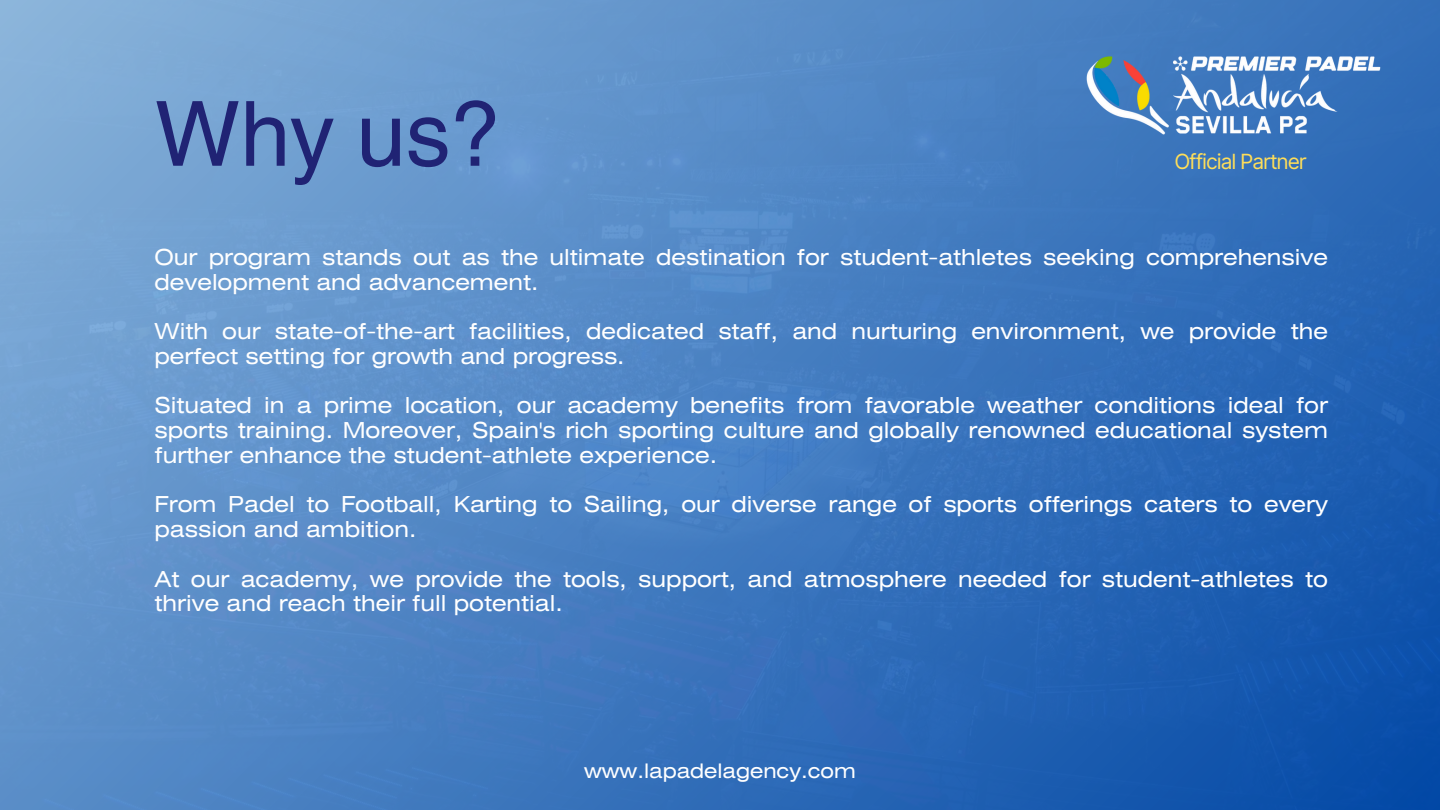
<style>
.page{position:relative;width:1440px;height:810px;background:#fff}
.page>*{position:absolute;margin:0;border:0;box-sizing:border-box;transform-origin:0 0}
.t1{font:90px "Helvetica World";color:#202374}
.t2{font:22px/24.8px "Helios Ext";color:#fff}
.t3{font:20.9px "Inter";letter-spacing:-.05em;color:#ffde59}
.t4{font:20px "Helios Ext";color:#fff}
</style>
<div class="page">
<img style="left:0;top:0;width:1440px;height:810px">
<img style="left:1059px;top:29px;width:349px;height:132px">
<p class="t1" style="left:155px;top:81px;width:348px">Why us?</p>
<p class="t3" style="left:1174px;top:149px;width:134px">Official Partner</p>
<p class="t2" style="left:155px;top:247px;width:1175px">Our program stands out as the ultimate destination for student-athletes seeking comprehensive development and advancement.</p>
<h1 class="t2" style="left:155px;top:321px;width:1175px">With our state-of-the-art facilities, dedicated staff, and nurturing environment, we provide the perfect setting for growth and progress.</h1>
<p class="t2" style="left:155px;top:395px;width:1175px;text-align:justify">Situated in a prime location, our academy benefits from favorable weather conditions ideal for sports training. Moreover, Spain's rich sporting culture and globally renowned educational system further enhance the student-athlete experience.</p>
<p class="t2" style="left:155px;top:494px;width:1175px">From Padel to Football, Karting to Sailing, our diverse range of sports offerings caters to every passion and ambition.</p>
<p class="t2" style="left:155px;top:568px;width:1175px">At our academy, we provide the tools, support, and atmosphere needed for student-athletes to thrive and reach their full potential.</p>
<p class="t4" style="left:584px;top:764px;width:273px">www.lapadelagency.com</p>
</div>
